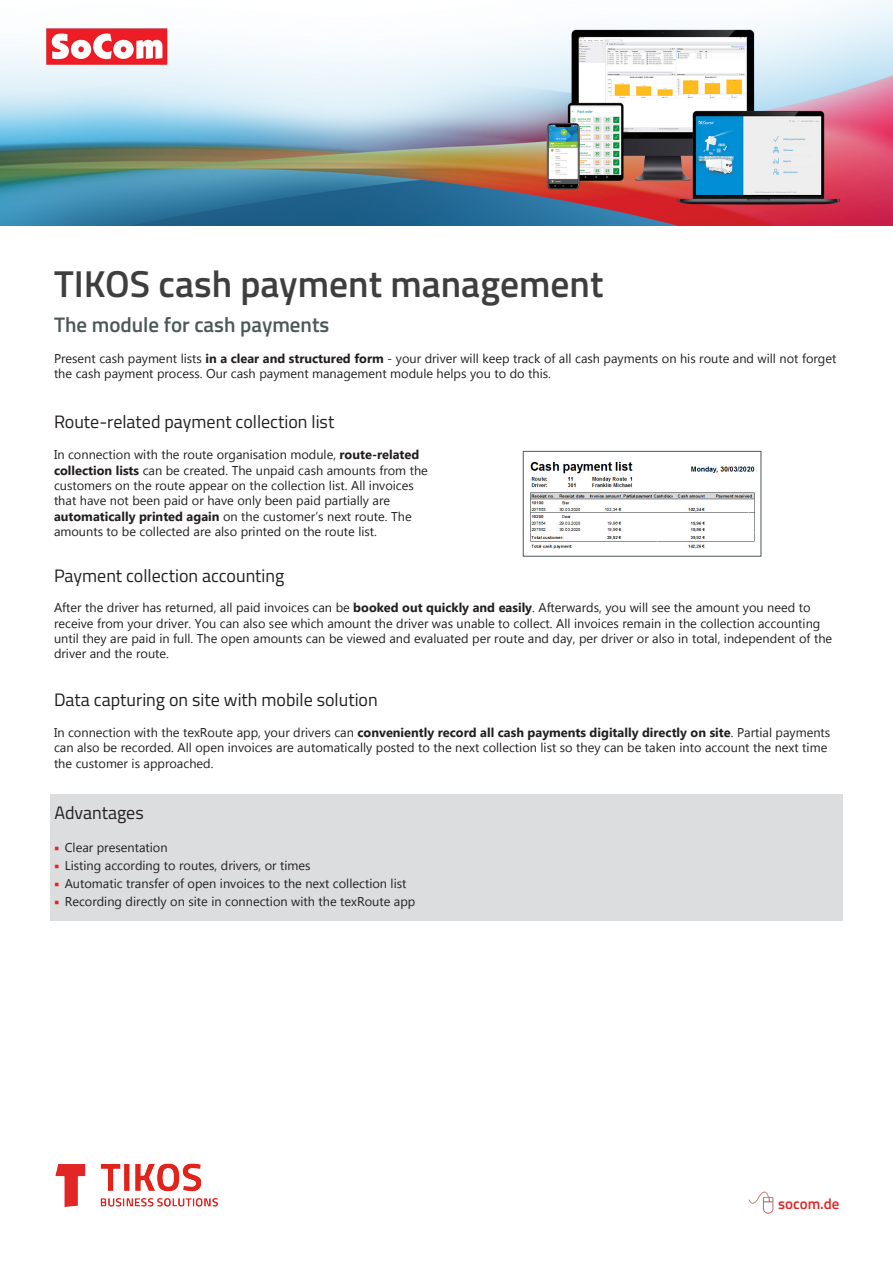
<style>
.page{position:relative;width:893px;height:1263px;background:#fff}
.page>*{position:absolute;margin:0;border:0;box-sizing:border-box;transform-origin:0 0}
.t1{font:600 37.5px "Titillium Web";color:#3e3e3f}
.t2{font:600 21px "Titillium Web";color:#4d5757}
.t3{font:18px "Titillium Web";color:#231f20}
.t4{font:600 15px "Titillium Web";color:#e32626}
.t5{font:12.75px/15.3px "Gadugi";color:#231f20}
.s1{font-weight:700}
.s2{font-family:"Titillium Web";font-weight:900;color:#ee1d23}
</style>
<div class="page">
<img style="left:0;top:0;width:893px;height:225px">
<img style="left:55px;top:1163px;width:163px;height:44px">
<img style="left:748px;top:1191px;width:25px;height:22px">
<img style="left:530px;top:461px;width:225px;height:88px">
<div style="left:523px;top:451px;width:238px;height:105px;border:1px solid #4f5858"></div>
<div style="left:50px;top:794px;width:793px;height:126px;background:#dcdddf"></div>
<p class="t1" style="left:54px;top:256px;width:551px">TIKOS cash payment management</p>
<p class="t2" style="left:54px;top:308px;width:277px">The module for cash payments</p>
<p class="t5" style="left:54px;top:351px;width:784px">Present cash payment lists <span class="s1">in a clear and structured form</span> - your driver will keep track of all cash payments on his route and will not forget the cash payment process. Our cash payment management module helps you to do this.</p>
<p class="t3" style="left:54px;top:408px;width:282px">Route-related payment collection list</p>
<p class="t5" style="left:54px;top:447px;width:375px">In connection with the route organisation module, <span class="s1">route-related collection lists</span> can be created. The unpaid cash amounts from the customers on the route appear on the collection list. All invoices that have not been paid or have only been paid partially are <span class="s1">automatically printed again</span> on the customer’s next route. The amounts to be collected are also printed on the route list.</p>
<p class="t3" style="left:54px;top:562px;width:232px">Payment collection accounting</p>
<p class="t5" style="left:54px;top:600px;width:780px">After the driver has returned, all paid invoices can be <span class="s1">booked out quickly and easily</span>. Afterwards, you will see the amount you need to receive from your driver. You can also see which amount the driver was unable to collect. All invoices remain in the collection accounting until they are paid in full. The open amounts can be viewed and evaluated per route and day, per driver or also in total, independent of the driver and the route.</p>
<p class="t3" style="left:54px;top:687px;width:325px">Data capturing on site with mobile solution</p>
<p class="t5" style="left:54px;top:725px;width:778px">In connection with the texRoute app, your drivers can <span class="s1">conveniently record all cash payments digitally directly on site</span>. Partial payments can also be recorded. All open invoices are automatically posted to the next collection list so they can be taken into account the next time the customer is approached.</p>
<p class="t3" style="left:54px;top:799px;width:91px">Advantages</p>
<p class="t5" style="left:54px;top:840px;width:115px"><span class="s2">•</span> Clear presentation</p>
<p class="t5" style="left:54px;top:858px;width:258px"><span class="s2">•</span> Listing according to routes, drivers, or times</p>
<p class="t5" style="left:54px;top:876px;width:354px"><span class="s2">•</span> Automatic transfer of open invoices to the next collection list</p>
<p class="t5" style="left:54px;top:894px;width:362px"><span class="s2">•</span> Recording directly on site in connection with the texRoute app</p>
<p class="t4" style="left:778px;top:1192px;width:63px">socom.de</p>
</div>
